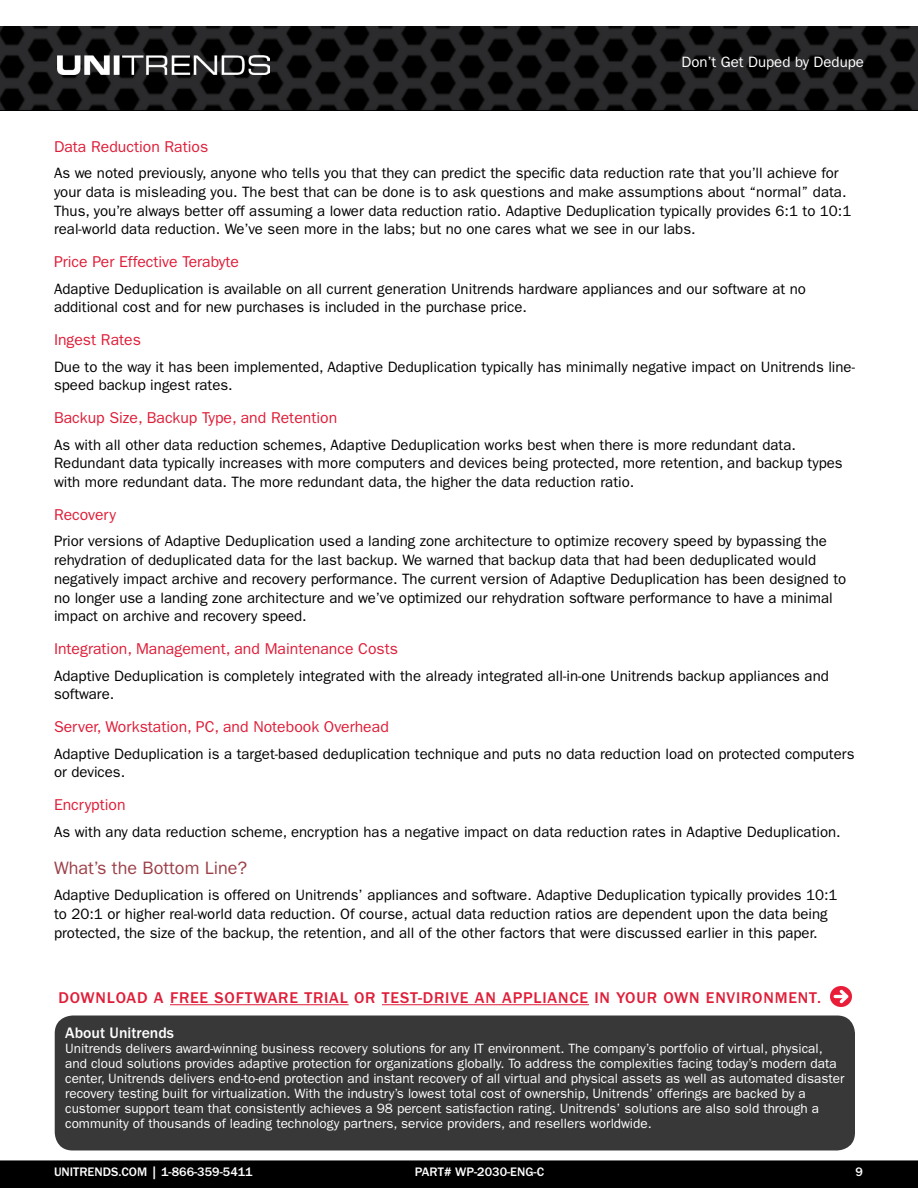
<style>
.page{position:relative;width:918px;height:1188px;background:#fff}
.page>*{position:absolute;margin:0;border:0;box-sizing:border-box;transform-origin:0 0}
.H1_Style{font:18px "ITC Franklin Gothic Std";color:#9c4048}
.CTA_Copy{font:500 16.2px "ITC Franklin Gothic Std";letter-spacing:.05em;color:#df1d38}
.H2_Style{font:15.75px "ITC Franklin Gothic Std";color:#df1d38}
.t1{font:500 15.75px "ITC Franklin Gothic Std";color:#fff}
.Body_Copy{font:15px/18.8px "ITC Franklin Gothic Std";color:#000}
.t2{font:15px "ITC Franklin Gothic Std";color:#fff}
.t3{font:13.5px/15px "ITC Franklin Gothic Std";color:#fff}
.t4{font:500 12.75px "ITC Franklin Gothic Std";color:#fff}
</style>
<div class="page">
<div style="left:55px;top:1016px;width:800px;height:134px;background:#323232;border-radius:18px"></div>
<div style="left:1px;top:1161px;width:916px;height:26px;background:#000"></div>
<div style="left:0;top:1160px;width:918px;height:28px;border:2px solid #000"></div>
<img style="left:0;top:27px;width:918px;height:84px">
<img style="left:58px;top:56px;width:212px;height:19px">
<hr style="left:170px;top:1004px;width:179px;height:1px;background:#df1d38">
<hr style="left:382px;top:1004px;width:207px;height:1px;background:#df1d38">
<img style="left:831px;top:987px;width:20px;height:20px">
<p class="t2" style="left:681px;top:54px;width:184px">Don’t Get Duped by Dedupe</p>
<p class="H2_Style" style="left:54px;top:137px;width:156px">Data Reduction Ratios</p>
<p class="Body_Copy" style="left:54px;top:164px;width:799px">As we noted previously, anyone who tells you that they can predict the specific data reduction rate that you’ll achieve for your data is misleading you. The best that can be done is to ask questions and make assumptions about “normal” data.<br>Thus, you’re always better off assuming a lower data reduction ratio. Adaptive Deduplication typically provides 6:1 to 10:1 real-world data reduction. We’ve seen more in the labs; but no one cares what we see in our labs.</p>
<p class="H2_Style" style="left:54px;top:253px;width:187px">Price Per Effective Terabyte</p>
<p class="Body_Copy" style="left:54px;top:279px;width:753px">Adaptive Deduplication is available on all current generation Unitrends hardware appliances and our software at no additional cost and for new purchases is included in the purchase price.</p>
<p class="H2_Style" style="left:54px;top:331px;width:88px">Ingest Rates</p>
<p class="Body_Copy" style="left:54px;top:357px;width:803px">Due to the way it has been implemented, Adaptive Deduplication typically has minimally negative impact on Unitrends line&shy;speed backup ingest rates.</p>
<p class="H2_Style" style="left:54px;top:409px;width:285px">Backup Size, Backup Type, and Retention</p>
<p class="Body_Copy" style="left:54px;top:435px;width:790px">As with all other data reduction schemes, Adaptive Deduplication works best when there is more redundant data.<br>Redundant data typically increases with more computers and devices being protected, more retention, and backup types with more redundant data. The more redundant data, the higher the data reduction ratio.</p>
<p class="H2_Style" style="left:54px;top:506px;width:63px">Recovery</p>
<p class="Body_Copy" style="left:54px;top:532px;width:794px">Prior versions of Adaptive Deduplication used a landing zone architecture to optimize recovery speed by bypassing the rehydration of deduplicated data for the last backup. We warned that backup data that had been deduplicated would negatively impact archive and recovery performance. The current version of Adaptive Deduplication has been designed to no longer use a landing zone architecture and we’ve optimized our rehydration software performance to have a minimal impact on archive and recovery speed.</p>
<p class="H2_Style" style="left:54px;top:640px;width:345px">Integration, Management, and Maintenance Costs</p>
<p class="Body_Copy" style="left:54px;top:666px;width:776px">Adaptive Deduplication is completely integrated with the already integrated all-in-one Unitrends backup appliances and software.</p>
<p class="H2_Style" style="left:54px;top:718px;width:336px">Server, Workstation, PC, and Notebook Overhead</p>
<p class="Body_Copy" style="left:54px;top:744px;width:802px">Adaptive Deduplication is a target-based deduplication technique and puts no data reduction load on protected computers or devices.</p>
<p class="H2_Style" style="left:54px;top:796px;width:73px">Encryption</p>
<p class="Body_Copy" style="left:54px;top:822px;width:788px">As with any data reduction scheme, encryption has a negative impact on data reduction rates in Adaptive Deduplication.</p>
<p class="H1_Style" style="left:54px;top:858px;width:195px">What’s the Bottom Line?</p>
<p class="Body_Copy" style="left:54px;top:886px;width:785px">Adaptive Deduplication is offered on Unitrends’ appliances and software. Adaptive Deduplication typically provides 10:1 to 20:1 or higher real-world data reduction. Of course, actual data reduction ratios are dependent upon the data being protected, the size of the backup, the retention, and all of the other factors that were discussed earlier in this paper.</p>
<p class="CTA_Copy" style="left:59px;top:989px;width:764px">DOWNLOAD A FREE SOFTWARE TRIAL OR TEST-DRIVE AN APPLIANCE IN YOUR OWN ENVIRONMENT.</p>
<p class="t1" style="left:65px;top:1024px;width:110px">About Unitrends</p>
<p class="t3" style="left:65px;top:1041px;width:781px">Unitrends delivers award-winning business recovery solutions for any IT environment. The company’s portfolio of virtual, physical, and cloud solutions provides adaptive protection for organizations globally. To address the complexities facing today’s modern data center, Unitrends delivers end-to-end protection and instant recovery of all virtual and physical assets as well as automated disaster recovery testing built for virtualization. With the industry’s lowest total cost of ownership, Unitrends’ offerings are backed by a customer support team that consistently achieves a 98 percent satisfaction rating. Unitrends’ solutions are also sold through a community of thousands of leading technology partners, service providers, and resellers worldwide.</p>
<p class="t4" style="left:54px;top:1165px;width:200px">UNITRENDS.COM | 1-866-359-5411</p>
<p class="t4" style="left:415px;top:1165px;width:131px">PART# WP-2030-ENG-C</p>
<p class="t4" style="left:856px;top:1165px;width:9px">9</p>
</div>
